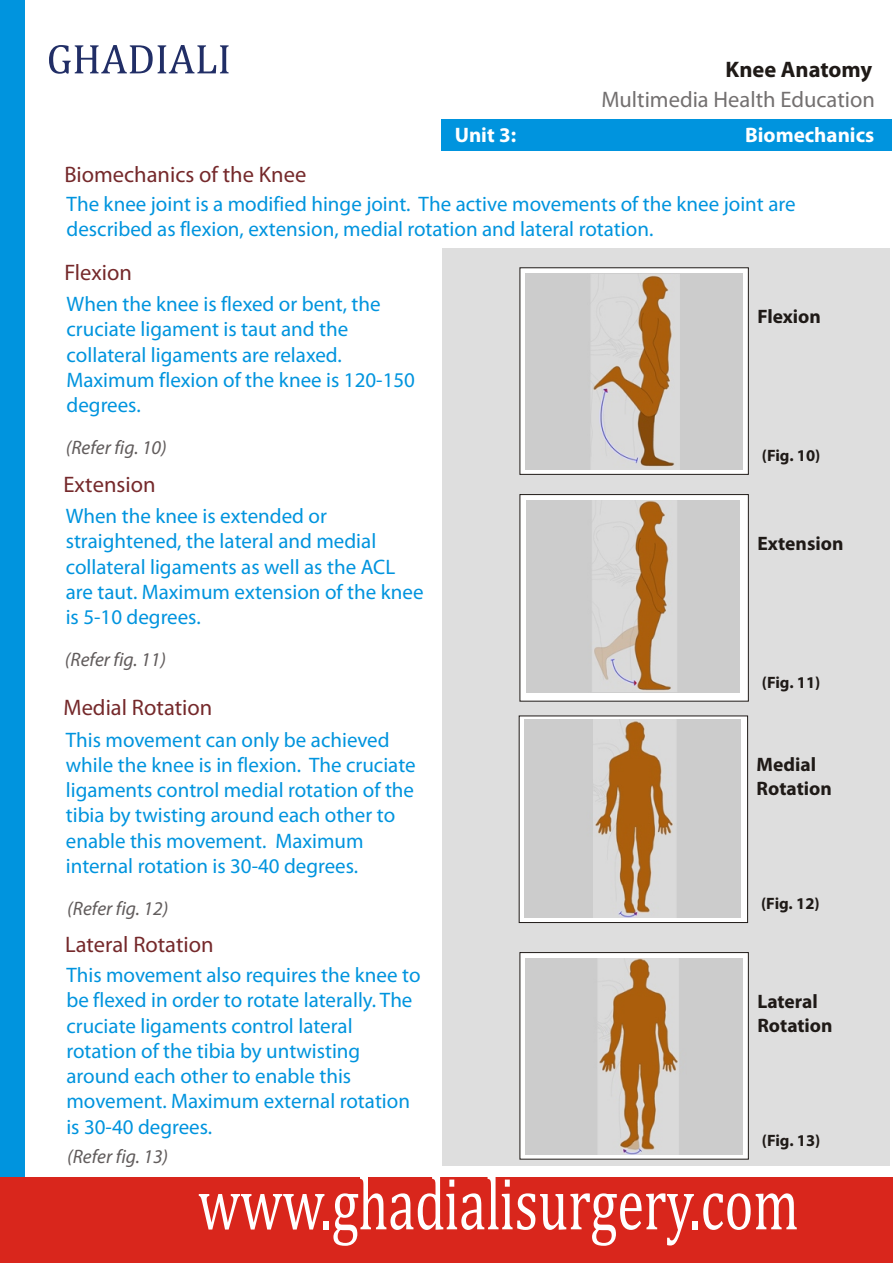
<style>
.page{position:relative;width:894px;height:1263px;background:#fff}
.page>*{position:absolute;margin:0;border:0;box-sizing:border-box;transform-origin:0 0}
.t1{font:75.6px "Cambria Math";color:#fff;scale:.72 1}
.t2{font:22.5px "Myriad Pro";color:#75292b}
.t3{font:22.5px "Myriad Pro";color:#737070}
.t4{font:700 22.5px "Myriad Pro";color:#1f1a17}
.t5{font:21px/25.2px "Myriad Pro";color:#0094de}
.t6{font:700 21px "Myriad Pro";color:#fff}
.t7{font:italic 19.5px "Myriad Pro";color:#615c5c}
.t8{font:700 19.5px/24.2px "Myriad Pro";color:#1f1a17}
.t9{font:700 16.5px "Myriad Pro";color:#1f1a17}
</style>
<div class="page">
<div style="left:0;top:0;width:25px;height:1189px;background:#0094de"></div>
<div style="left:0;top:1177px;width:892px;height:86px;background:#d9261c"></div>
<div style="left:441px;top:119px;width:451px;height:32px;background:#0094de"></div>
<svg style="left:49px;top:45px;width:180px;height:29px"></svg>
<div style="left:442px;top:248px;width:448px;height:918px;background:#dedede"></div>
<div style="left:520px;top:267px;width:229px;height:208px;background:#fff;border:1px solid #1f1a17"></div>
<img style="left:525px;top:274px;width:217px;height:196px">
<div style="left:520px;top:494px;width:229px;height:208px;background:#fff;border:1px solid #1f1a17"></div>
<img style="left:527px;top:501px;width:212px;height:191px">
<div style="left:519px;top:716px;width:229px;height:207px;background:linear-gradient(to right,#fff,#fff);border:1px solid #1f1a17"></div>
<img style="left:524px;top:720px;width:216px;height:197px">
<div style="left:520px;top:952px;width:229px;height:208px;background:#fff;border:1px solid #1f1a17"></div>
<img style="left:525px;top:959px;width:218px;height:195px">
<p class="t4" style="left:726px;top:60px;width:148px">Knee Anatomy</p>
<p class="t3" style="left:601px;top:90px;width:275px">Multimedia Health Education</p>
<p class="t6" style="left:455px;top:126px;width:63px">Unit 3:</p>
<p class="t6" style="left:745px;top:126px;width:131px">Biomechanics</p>
<p class="t2" style="left:64px;top:165px;width:243px">Biomechanics of the Knee</p>
<p class="t5" style="left:67px;top:193px;width:730px">The knee joint is a modified hinge joint. The active movements of the knee joint are described as flexion, extension, medial rotation and lateral rotation.</p>
<p class="t2" style="left:64px;top:263px;width:69px">Flexion</p>
<p class="t5" style="left:67px;top:293px;width:350px">When the knee is flexed or bent, the cruciate ligament is taut and the collateral ligaments are relaxed.<br>Maximum flexion of the knee is 120-150 degrees.</p>
<p class="t7" style="left:66px;top:440px;width:102px">(Refer fig. 10)</p>
<p class="t8" style="left:757px;top:306px;width:65px">Flexion</p>
<p class="t9" style="left:762px;top:449px;width:60px">(Fig. 10)</p>
<p class="t2" style="left:64px;top:475px;width:94px">Extension</p>
<p class="t5" style="left:66px;top:505px;width:359px">When the knee is extended or straightened, the lateral and medial collateral ligaments as well as the ACL are taut. Maximum extension of the knee is 5-10 degrees.</p>
<p class="t7" style="left:65px;top:652px;width:102px">(Refer fig. 11)</p>
<p class="t2" style="left:64px;top:699px;width:150px">Medial Rotation</p>
<p class="t5" style="left:66px;top:729px;width:351px">This movement can only be achieved while the knee is in flexion. The cruciate ligaments control medial rotation of the tibia by twisting around each other to enable this movement. Maximum internal rotation is 30-40 degrees.</p>
<p class="t7" style="left:67px;top:900px;width:102px">(Refer fig. 12)</p>
<p class="t9" style="left:761px;top:897px;width:60px">(Fig. 12)</p>
<p class="t8" style="left:757px;top:533px;width:88px">Extension</p>
<p class="t9" style="left:762px;top:675px;width:60px">(Fig. 11)</p>
<p class="t8" style="left:757px;top:754px;width:77px">Medial<br>Rotation</p>
<p class="t2" style="left:65px;top:935px;width:150px">Lateral Rotation</p>
<p class="t5" style="left:66px;top:964px;width:356px">This movement also requires the knee to be flexed in order to rotate laterally. The cruciate ligaments control lateral rotation of the tibia by untwisting around each other to enable this movement. Maximum external rotation is 30-40 degrees.</p>
<p class="t7" style="left:67px;top:1148px;width:102px">(Refer fig. 13)</p>
<p class="t8" style="left:757px;top:991px;width:77px">Lateral<br>Rotation</p>
<p class="t9" style="left:762px;top:1133px;width:60px">(Fig. 13)</p>
<h1 class="t1" style="left:198px;top:1171px;width:836px">www.ghadialisurgery.com</h1>
</div>
